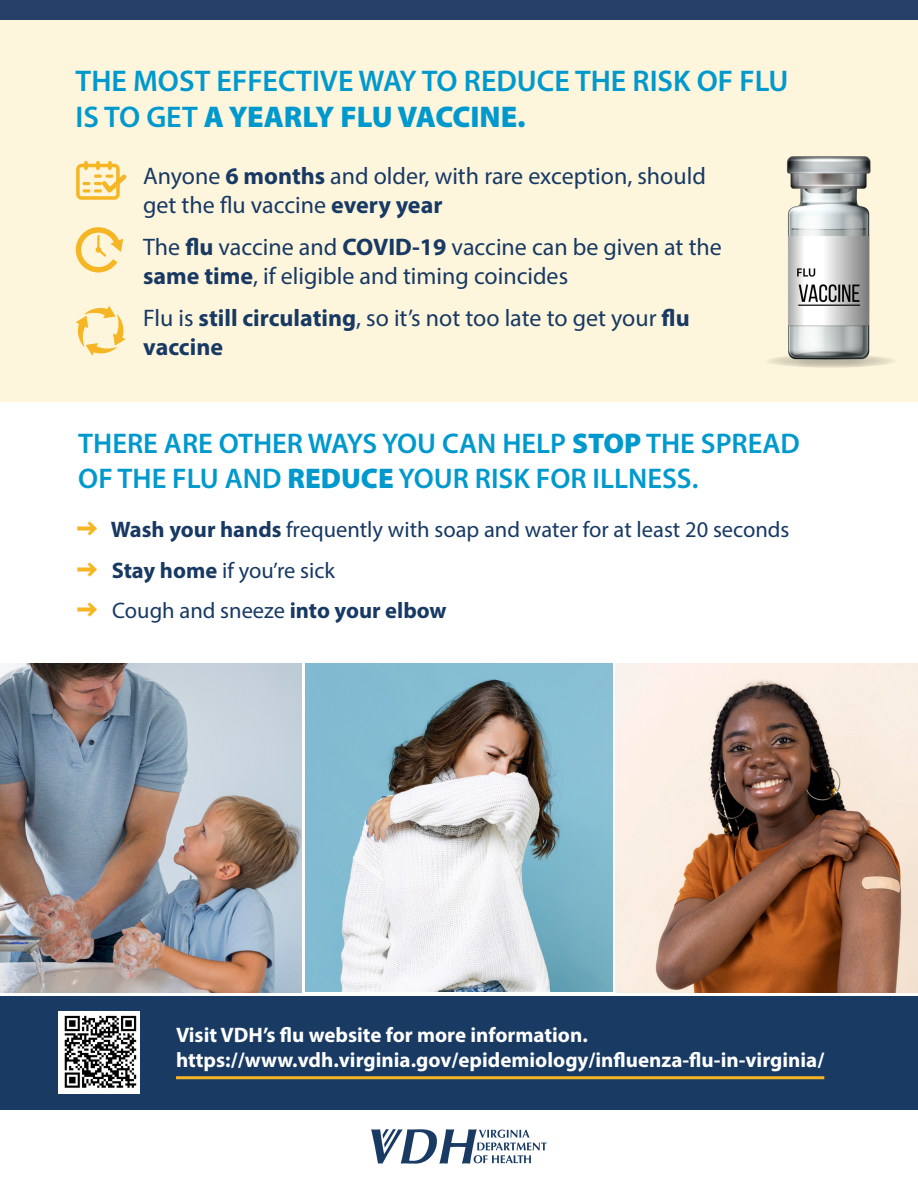
<style>
.page{position:relative;width:918px;height:1188px;background:#fff}
.page>*{position:absolute;margin:0;border:0;box-sizing:border-box;transform-origin:0 0}
.t1{font:600 30px/36px "Myriad Pro";color:#0099cd}
.t2{font:600 28.5px/34.2px "Myriad Pro";color:#0099cd}
.t3{font:24px/28.8px "Myriad Pro";color:#173963}
.t4{font:22.5px "Myriad Pro";color:#173963}
.t5{font:700 21px/25.2px "Myriad Pro";color:#fff}
.s1{font-weight:900}
.s2{font-weight:700}
.s3{font-family:"LEMONMILK";font-weight:700;color:#f6b523}
</style>
<div class="page">
<div style="left:0;top:0;width:918px;height:20px;background:#253f69"></div>
<div style="left:0;top:20px;width:918px;height:382px;background:#fdf5dc"></div>
<svg style="left:76px;top:227px;width:47px;height:45px"></svg>
<svg style="left:76px;top:161px;width:51px;height:39px"></svg>
<svg style="left:76px;top:306px;width:50px;height:50px"></svg>
<svg style="left:764px;top:354px;width:133px;height:14px"></svg>
<img style="left:773px;top:156px;width:104px;height:212px">
<img style="left:0;top:663px;width:301px;height:329px">
<img style="left:305px;top:663px;width:308px;height:329px">
<img style="left:616px;top:663px;width:302px;height:329px">
<div style="left:0;top:996px;width:918px;height:114px;background:#183a63"></div>
<img style="left:59px;top:1011px;width:81px;height:82px">
<hr style="left:176px;top:1076px;width:648px;height:3px;background:#f6b523">
<svg style="left:371px;top:1129px;width:176px;height:35px"></svg>
<h1 class="t1" style="left:76px;top:62px;width:714px">THE MOST EFFECTIVE WAY TO REDUCE THE RISK OF FLU<br>IS TO GET <span class="s1">A YEARLY FLU VACCINE.</span></h1>
<p class="t3" style="left:143px;top:161px;width:564px">Anyone <span class="s2">6 months</span> and older, with rare exception, should get the fu vaccine <span class="s2">every year</span></p>
<p class="t3" style="left:143px;top:232px;width:580px">The <span class="s2">fu</span> vaccine and <span class="s2">COVID-19</span> vaccine can be given at the <span class="s2">same time</span>, if eligible and timing coincides</p>
<p class="t3" style="left:143px;top:303px;width:548px">Flu is <span class="s2">still circulating</span>, so it’s not too late to get your <span class="s2">fu vaccine</span></p>
<h2 class="t2" style="left:78px;top:426px;width:723px">THERE ARE OTHER WAYS YOU CAN HELP <span class="s1">STOP</span> THE SPREAD<br>OF THE FLU AND <span class="s1">REDUCE</span> YOUR RISK FOR ILLNESS.</h2>
<p class="t4" style="left:76px;top:516px;width:715px"><span class="s3">→</span> <span class="s2">Wash your hands</span> frequently with soap and water for at least 20 seconds</p>
<p class="t4" style="left:76px;top:556px;width:261px"><span class="s3">→</span> <span class="s2">Stay home</span> if you’re sick</p>
<p class="t4" style="left:76px;top:597px;width:373px"><span class="s3">→</span> Cough and sneeze <span class="s2">into your elbow</span></p>
<p class="t5" style="left:176px;top:1022px;width:650px">Visit VDH’s fu website for more information. https://www.vdh.virginia.gov/epidemiology/infuenza-fu-in-virginia/</p>
</div>
